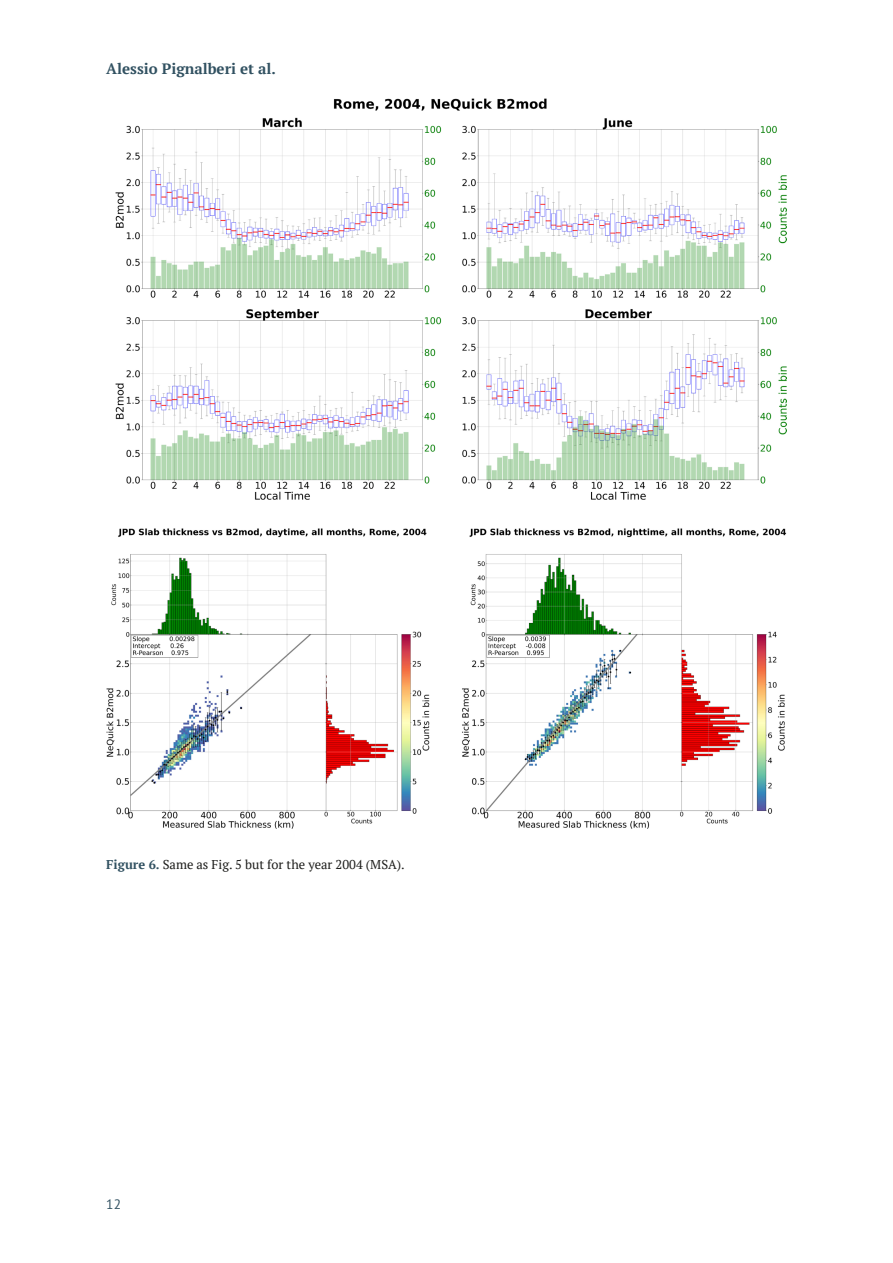
<style>
.page{position:relative;width:893px;height:1263px;background:#fff}
.page>*{position:absolute;margin:0;border:0;box-sizing:border-box;transform-origin:0 0}
.t1{font:700 15px "PT Serif";color:#315161}
.t2{font:13.5px "PT Sans";color:#315161}
.t3{font:12.75px "PT Serif";color:#1d1d1b}
.s1{font-weight:700;color:#315161}
</style>
<div class="page">
<img style="left:106px;top:99px;width:681px;height:729px">
<p class="t1" style="left:106px;top:59px;width:171px">Alessio Pignalberi et al.</p>
<p class="t3" style="left:106px;top:856px;width:300px"><span class="s1">Figure 6.</span> Same as Fig. 5 but for the year 2004 (MSA).</p>
<p class="t2" style="left:106px;top:1195px;width:16px">12</p>
</div>
